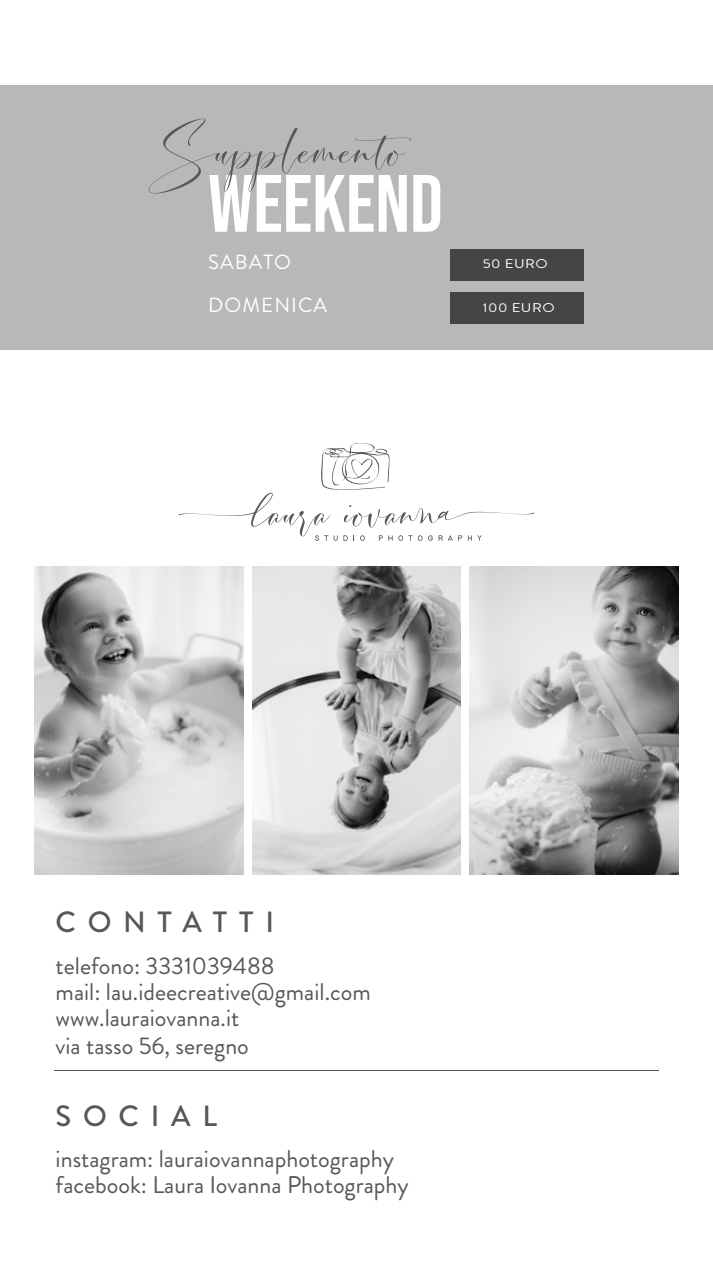
<style>
.page{position:relative;width:713px;height:1267px;background:#fff}
.page>*{position:absolute;margin:0;border:0;box-sizing:border-box;transform-origin:0 0}
.t1{font:81.15px "Bebas Neue";color:#fff}
.t2{font:72.3px "Simplified";letter-spacing:.01em;color:#575755;scale:1.38 1}
.t3{font:500 29.25px "Brandon Grotesque";letter-spacing:.4em;color:#575755}
.t4{font:24.15px/26px "Brandon Grotesque";color:#575755}
.t5{font:20.55px "Brandon Grotesque";letter-spacing:.05em;color:#fff}
.t6{font:12.6px "Brandon Grotesque";letter-spacing:.03em;color:#fff;scale:1.18 1}
</style>
<div class="page">
<img style="left:35px;top:566px;width:209px;height:308px">
<img style="left:252px;top:566px;width:209px;height:308px">
<img style="left:469px;top:566px;width:208px;height:308px">
<hr style="left:54px;top:1070px;width:604px;height:1px;background:#575755">
<svg style="left:178px;top:443px;width:356px;height:98px"></svg>
<div style="left:0;top:85px;width:712px;height:264px;background:#b9b8b8"></div>
<div style="left:450px;top:249px;width:133px;height:32px;background:#454543"></div>
<div style="left:450px;top:292px;width:133px;height:32px;background:#454543"></div>
<h2 class="t2" style="left:149px;top:118px;width:206px">Supplemento</h2>
<h1 class="t1" style="left:208px;top:158px;width:236px">WEEKEND</h1>
<p class="t5" style="left:208px;top:247px;width:84px">SABATO</p>
<p class="t6" style="left:483px;top:255px;width:56px">50 EURO</p>
<p class="t5" style="left:208px;top:291px;width:120px">DOMENICA</p>
<p class="t6" style="left:483px;top:299px;width:62px">100 EURO</p>
<p class="t3" style="left:56px;top:902px;width:220px">CONTATTI</p>
<p class="t4" style="left:56px;top:952px;width:316px">telefono: 3331039488<br>mail: lau.ideecreative@gmail.com www.lauraiovanna.it</p>
<p class="t4" style="left:56px;top:1033px;width:195px">via tasso 56, seregno</p>
<p class="t3" style="left:56px;top:1095px;width:163px">SOCIAL</p>
<p class="t4" style="left:56px;top:1146px;width:354px">instagram: lauraiovannaphotography facebook: Laura Iovanna Photography</p>
</div>
